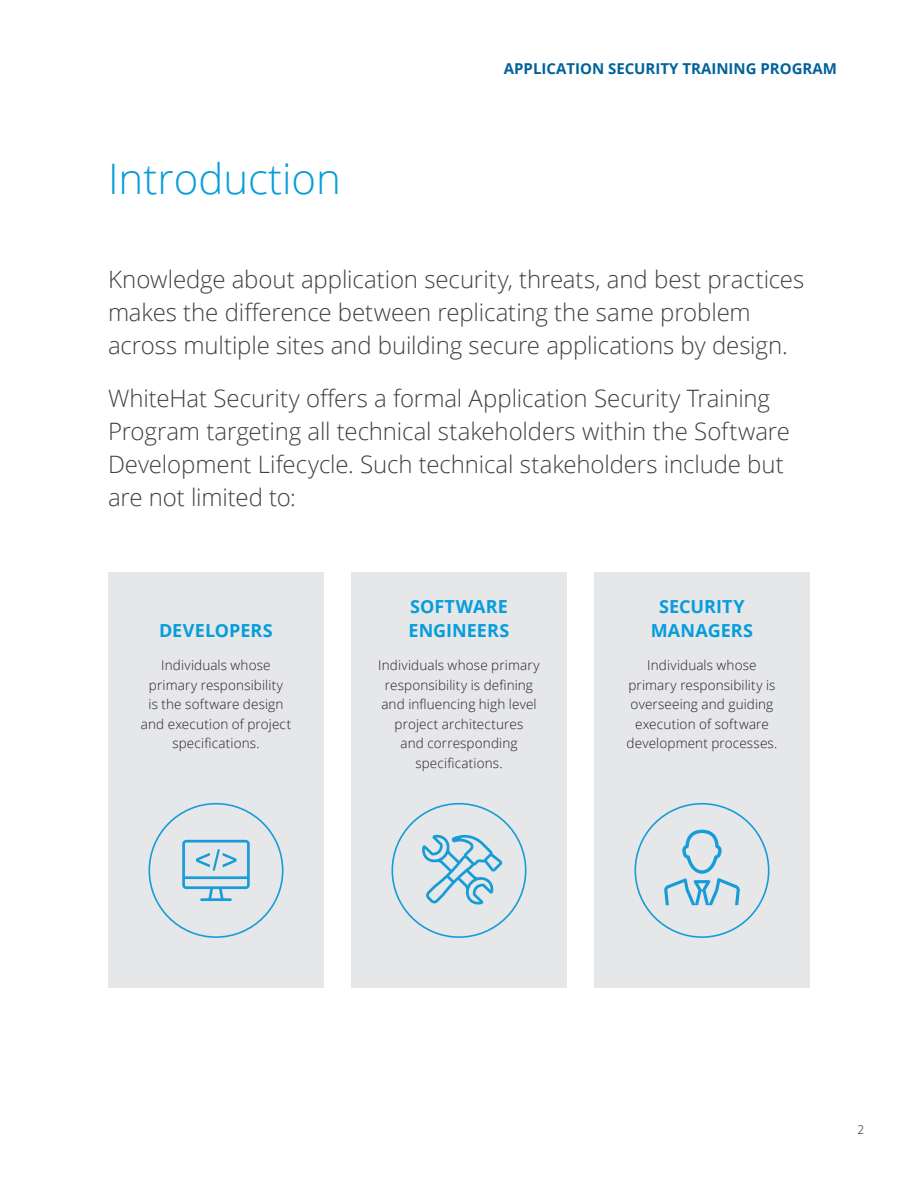
<style>
.page{position:relative;width:918px;height:1188px;background:#fff}
.page>*{position:absolute;margin:0;border:0;box-sizing:border-box;transform-origin:0 0}
.Page_Title_Blue{font:300 42px "Open Sans";color:#069ddc}
.t1{font:300 24px/33px "Open Sans";letter-spacing:-.005em;color:#404040}
.Shaded_Title{font:700 18px/24px "Open Sans";letter-spacing:.005em;color:#069ddc}
.t2{font:700 15px "Open Sans";color:#00619c}
.Shaded_Paragraph{font:300 13.5px/19.5px "Open Sans";letter-spacing:.01em;color:#231f20;text-align:center}
.t3{font:300 12px "Open Sans";color:#231f20}
</style>
<div class="page">
<div style="left:108px;top:572px;width:216px;height:416px;background:#e6e7e9"></div>
<div style="left:351px;top:572px;width:216px;height:416px;background:#e6e7e9"></div>
<div style="left:594px;top:572px;width:216px;height:416px;background:#e6e7e9"></div>
<svg style="left:149px;top:803px;width:135px;height:135px"></svg>
<svg style="left:392px;top:803px;width:134px;height:135px"></svg>
<svg style="left:635px;top:803px;width:135px;height:135px"></svg>
<p class="Page_Title_Blue" style="left:108px;top:150px;width:235px">Introduction</p>
<p class="t2" style="left:504px;top:58px;width:335px">APPLICATION SECURITY TRAINING PROGRAM</p>
<h2 class="t1" style="left:108px;top:262px;width:698px">Knowledge about application security, threats, and best practices makes the difference between replicating the same problem across multiple sites and building secure applications by design.</h2>
<h2 class="t1" style="left:108px;top:381px;width:684px">WhiteHat Security offers a formal Application Security Training Program targeting all technical stakeholders within the Software Development Lifecycle. Such technical stakeholders include but are not limited to:</h2>
<p class="Shaded_Title" style="left:159px;top:618px;width:115px">DEVELOPERS</p>
<p class="Shaded_Paragraph" style="left:141px;top:655px;width:152px">Individuals whose primary responsibility<br>is the software design and execution of project specifications.</p>
<p class="Shaded_Title" style="left:409px;top:594px;width:102px">SOFTWARE<br>ENGINEERS</p>
<p class="Shaded_Paragraph" style="left:378px;top:655px;width:163px">Individuals whose primary responsibility is defining and influencing high level project architectures<br>and corresponding specifications.</p>
<p class="Shaded_Title" style="left:651px;top:594px;width:104px;text-align:center">SECURITY<br>MANAGERS</p>
<p class="Shaded_Paragraph" style="left:627px;top:655px;width:152px">Individuals whose primary responsibility is overseeing and guiding execution of software development processes.</p>
<p class="t3" style="left:857px;top:1122px;width:8px">2</p>
</div>
